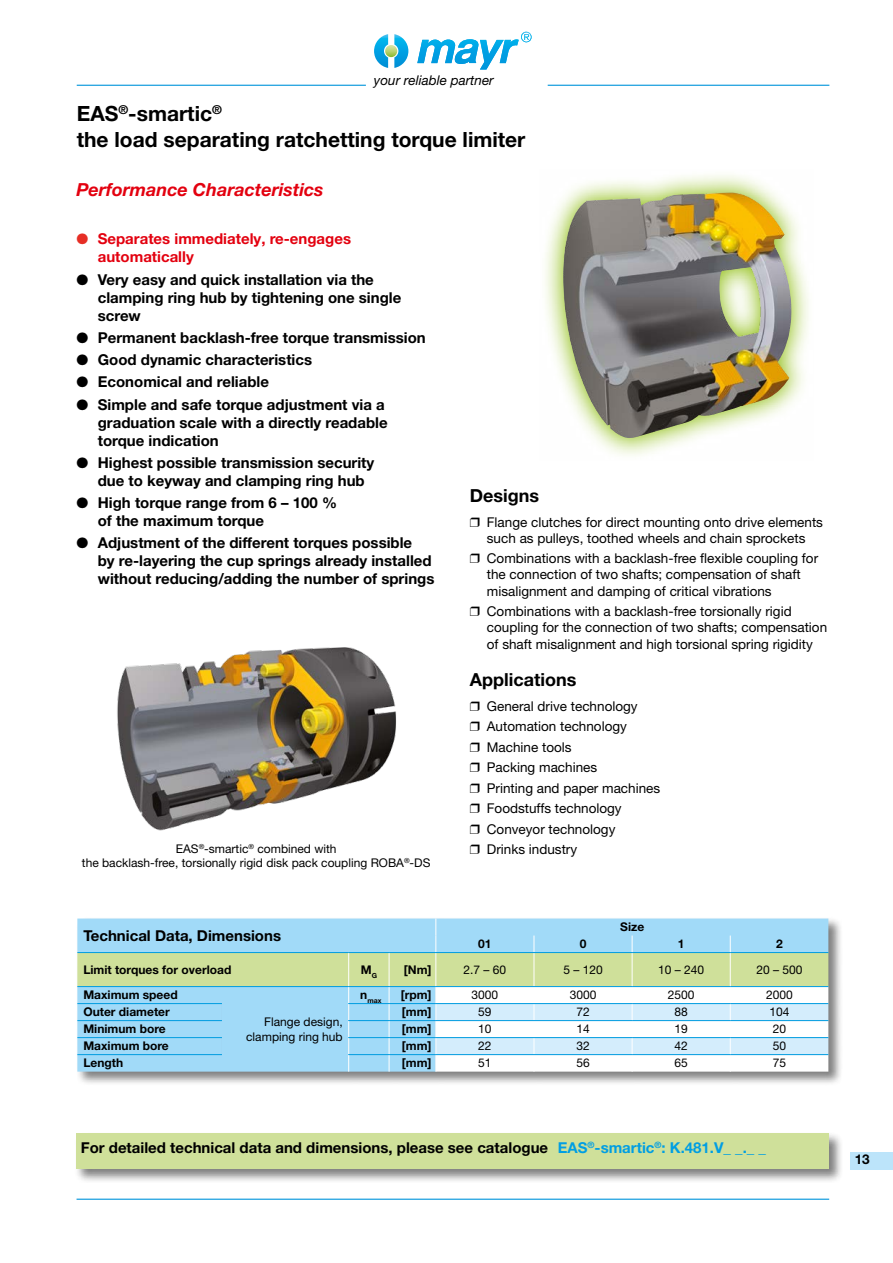
<style>
.page{position:relative;width:893px;height:1263px;background:#fff}
.page>*{position:absolute;margin:0;border:0;box-sizing:border-box;transform-origin:0 0}
.t1{font:700 21px/25.2px "Helvetica Neue LT Pro";color:#000}
.t2{font:italic 700 18px "Helvetica Neue LT Pro";color:#e3000f}
.t3{font:700 18px "Helvetica Neue LT Pro";color:#000}
.t4{font:700 15px/18px "Helvetica Neue LT Pro";color:#000}
.t5{font:700 15px/18px "Helvetica Neue LT Pro";color:#e3000f}
.t6{font:13.5px/20.4px "Helvetica Neue LT Pro";color:#000}
.t7{font:italic 13.5px "Helvetica Neue LT Pro";color:#000}
.t8{font:700 13.5px "Helvetica Neue LT Pro";color:#000}
.t9{font:12px/14.4px "Helvetica Neue LT Pro";color:#000;text-align:right}
.t10{font:700 12px "Helvetica Neue LT Pro";color:#000}
.t11{font:700 7.05px "Helvetica Neue LT Pro";color:#000}
.s1{color:#e62e25}
.s2{color:#009ee3}
</style>
<div class="page">
<svg style="left:545px;top:175px;width:264px;height:281px"></svg>
<img style="left:562px;top:192px;width:230px;height:246px">
<img style="left:117px;top:647px;width:279px;height:184px">
<div style="left:75px;top:1131px;width:769px;height:52px;background:#000;opacity:.5"></div>
<div style="left:77px;top:1133px;width:752px;height:36px;background:#cfe09a"></div>
<div style="left:76px;top:917px;width:767px;height:169px;background:#000;opacity:.5"></div>
<svg style="left:77px;top:918px;width:751px;height:153px"></svg>
<hr style="left:77px;top:952px;width:145px;height:1px;background:#009ee3">
<hr style="left:222px;top:952px;width:127px;height:1px;background:#009ee3">
<hr style="left:349px;top:952px;width:40px;height:1px;background:#009ee3">
<hr style="left:389px;top:952px;width:47px;height:1px;background:#009ee3">
<hr style="left:436px;top:952px;width:98px;height:1px;background:#009ee3">
<hr style="left:534px;top:952px;width:98px;height:1px;background:#009ee3">
<hr style="left:632px;top:952px;width:98px;height:1px;background:#009ee3">
<hr style="left:730px;top:952px;width:98px;height:1px;background:#009ee3">
<hr style="left:77px;top:986px;width:145px;height:1px;background:#009ee3">
<hr style="left:222px;top:986px;width:127px;height:1px;background:#009ee3">
<hr style="left:349px;top:986px;width:40px;height:1px;background:#009ee3">
<hr style="left:389px;top:986px;width:47px;height:1px;background:#009ee3">
<hr style="left:436px;top:986px;width:98px;height:1px;background:#009ee3">
<hr style="left:534px;top:986px;width:98px;height:1px;background:#009ee3">
<hr style="left:632px;top:986px;width:98px;height:1px;background:#009ee3">
<hr style="left:730px;top:986px;width:98px;height:1px;background:#009ee3">
<hr style="left:77px;top:1003px;width:145px;height:1px;background:#009ee3">
<hr style="left:348px;top:1003px;width:41px;height:1px;background:#009ee3">
<hr style="left:389px;top:1003px;width:47px;height:1px;background:#009ee3">
<hr style="left:436px;top:1003px;width:98px;height:1px;background:#009ee3">
<hr style="left:534px;top:1003px;width:98px;height:1px;background:#009ee3">
<hr style="left:632px;top:1003px;width:98px;height:1px;background:#009ee3">
<hr style="left:730px;top:1003px;width:98px;height:1px;background:#009ee3">
<hr style="left:77px;top:1020px;width:145px;height:1px;background:#009ee3">
<hr style="left:348px;top:1020px;width:41px;height:1px;background:#009ee3">
<hr style="left:389px;top:1020px;width:47px;height:1px;background:#009ee3">
<hr style="left:436px;top:1020px;width:98px;height:1px;background:#009ee3">
<hr style="left:534px;top:1020px;width:98px;height:1px;background:#009ee3">
<hr style="left:632px;top:1020px;width:98px;height:1px;background:#009ee3">
<hr style="left:730px;top:1020px;width:98px;height:1px;background:#009ee3">
<hr style="left:77px;top:1037px;width:145px;height:1px;background:#009ee3">
<hr style="left:348px;top:1037px;width:41px;height:1px;background:#009ee3">
<hr style="left:389px;top:1037px;width:47px;height:1px;background:#009ee3">
<hr style="left:436px;top:1037px;width:98px;height:1px;background:#009ee3">
<hr style="left:534px;top:1037px;width:98px;height:1px;background:#009ee3">
<hr style="left:632px;top:1037px;width:98px;height:1px;background:#009ee3">
<hr style="left:730px;top:1037px;width:98px;height:1px;background:#009ee3">
<hr style="left:77px;top:1054px;width:145px;height:1px;background:#009ee3">
<hr style="left:348px;top:1054px;width:41px;height:1px;background:#009ee3">
<hr style="left:389px;top:1054px;width:47px;height:1px;background:#009ee3">
<hr style="left:436px;top:1054px;width:98px;height:1px;background:#009ee3">
<hr style="left:534px;top:1054px;width:98px;height:1px;background:#009ee3">
<hr style="left:632px;top:1054px;width:98px;height:1px;background:#009ee3">
<hr style="left:730px;top:1054px;width:98px;height:1px;background:#009ee3">
<div style="left:850px;top:1152px;width:43px;height:17px;background:#bce4fa"></div>
<hr style="left:77px;top:1198px;width:752px;height:2px;background:#0095db">
<hr style="left:548px;top:85px;width:281px;height:1px;background:#0095db">
<hr style="left:77px;top:85px;width:289px;height:1px;background:#0095db">
<svg style="left:374px;top:34px;width:34px;height:34px"></svg>
<svg style="left:417px;top:32px;width:115px;height:38px"></svg>
<p class="t7" style="left:374px;top:72px;width:121px">your reliable partner</p>
<h1 class="t1" style="left:77px;top:101px;width:450px">EAS<sup>®</sup>-smartic<sup>®<br></sup>the load separating ratchetting torque limiter</h1>
<p class="t2" style="left:77px;top:178px;width:249px">Performance Characteristics</p>
<p class="t5" style="left:98px;top:230px;width:255px;text-indent:-21px"><span class="s1">●</span> Separates immediately, re-engages automatically</p>
<p class="t4" style="left:98px;top:270px;width:305px;text-indent:-21px">● Very easy and quick installation via the clamping ring hub by tightening one single screw</p>
<p class="t4" style="left:77px;top:328px;width:351px">● Permanent backlash-free torque transmission</p>
<p class="t4" style="left:77px;top:350px;width:237px">● Good dynamic characteristics</p>
<p class="t4" style="left:77px;top:373px;width:194px">● Economical and reliable</p>
<p class="t4" style="left:98px;top:395px;width:291px;text-indent:-21px">● Simple and safe torque adjustment via a graduation scale with a directly readable torque indication</p>
<p class="t4" style="left:98px;top:453px;width:278px;text-indent:-21px">● Highest possible transmission security due to keyway and clamping ring hub</p>
<p class="t4" style="left:98px;top:493px;width:241px;text-indent:-21px">● High torque range from 6 – 100 % of the maximum torque</p>
<p class="t4" style="left:98px;top:534px;width:338px;text-indent:-21px">● Adjustment of the different torques possible<br>by re-layering the cup springs already installed without reducing/adding the number of springs</p>
<p class="t9" style="left:82px;top:841px;width:350px;text-align:center">EAS<sup>®</sup>-smartic<sup>®</sup> combined with<br>the backlash-free, torsionally rigid disk pack coupling ROBA<sup>®</sup>-DS</p>
<p class="t4" style="left:83px;top:926px;width:199px">Technical Data, Dimensions</p>
<p class="t3" style="left:470px;top:484px;width:71px">Designs</p>
<p class="t6" style="left:470px;top:513px;width:355px;line-height:16.2px;text-align:center">❒ Flange clutches for direct mounting onto drive elements such as pulleys, toothed wheels and chain sprockets</p>
<p class="t6" style="left:487px;top:550px;width:333px;line-height:16.2px;text-indent:-17px">❒ Combinations with a backlash-free flexible coupling for the connection of two shafts; compensation of shaft misalignment and damping of critical vibrations</p>
<p class="t6" style="left:487px;top:603px;width:342px;line-height:16.2px;text-indent:-17px">❒ Combinations with a backlash-free torsionally rigid coupling for the connection of two shafts; compensation of shaft misalignment and high torsional spring rigidity</p>
<p class="t3" style="left:470px;top:668px;width:108px">Applications</p>
<p class="t6" style="left:470px;top:696px;width:192px">❒ General drive technology<br>❒ Automation technology<br>❒ Machine tools<br>❒ Packing machines<br>❒ Printing and paper machines ❒ Foodstuffs technology<br>❒ Conveyor technology<br>❒ Drinks industry</p>
<p class="t10" style="left:620px;top:919px;width:25px">Size</p>
<p class="t10" style="left:478px;top:936px;width:15px">01</p>
<p class="t10" style="left:580px;top:936px;width:8px">0</p>
<p class="t10" style="left:678px;top:936px;width:8px">1</p>
<p class="t10" style="left:776px;top:936px;width:8px">2</p>
<p class="t10" style="left:83px;top:962px;width:149px">Limit torques for overload</p>
<p class="t10" style="left:361px;top:962px;width:18px">M<sub>G</sub></p>
<p class="t10" style="left:404px;top:962px;width:29px">[Nm]</p>
<p class="t9" style="left:464px;top:962px;width:44px">2.7 – 60</p>
<p class="t9" style="left:563px;top:962px;width:41px">5 – 120</p>
<p class="t9" style="left:658px;top:962px;width:48px">10 – 240</p>
<p class="t9" style="left:756px;top:962px;width:48px">20 – 500</p>
<p class="t10" style="left:83px;top:987px;width:96px">Maximum speed</p>
<p class="t9" style="left:246px;top:1014px;width:98px">Flange design, clamping ring hub</p>
<p class="t11" style="left:360px;top:996px;width:23px"><sup>n</sup>max</p>
<p class="t10" style="left:401px;top:987px;width:32px">[rpm]</p>
<p class="t9" style="left:472px;top:987px;width:28px">3000</p>
<p class="t9" style="left:570px;top:987px;width:28px">3000</p>
<p class="t9" style="left:668px;top:987px;width:28px">2500</p>
<p class="t9" style="left:766px;top:987px;width:28px">2000</p>
<p class="t10" style="left:83px;top:1004px;width:88px">Outer diameter</p>
<p class="t10" style="left:402px;top:1004px;width:31px">[mm]</p>
<p class="t9" style="left:478px;top:1004px;width:15px">59</p>
<p class="t9" style="left:576px;top:1004px;width:15px">72</p>
<p class="t9" style="left:674px;top:1004px;width:15px">88</p>
<p class="t9" style="left:769px;top:1004px;width:22px">104</p>
<p class="t10" style="left:83px;top:1021px;width:84px">Minimum bore</p>
<p class="t10" style="left:402px;top:1021px;width:31px">[mm]</p>
<p class="t9" style="left:478px;top:1021px;width:15px">10</p>
<p class="t9" style="left:576px;top:1021px;width:15px">14</p>
<p class="t9" style="left:674px;top:1021px;width:15px">19</p>
<p class="t9" style="left:773px;top:1021px;width:15px">20</p>
<p class="t10" style="left:83px;top:1038px;width:87px">Maximum bore</p>
<p class="t10" style="left:402px;top:1038px;width:31px">[mm]</p>
<p class="t9" style="left:478px;top:1039px;width:15px">22</p>
<p class="t9" style="left:576px;top:1039px;width:15px">32</p>
<p class="t9" style="left:674px;top:1039px;width:15px">42</p>
<p class="t9" style="left:773px;top:1039px;width:15px">50</p>
<p class="t10" style="left:83px;top:1055px;width:41px">Length</p>
<p class="t10" style="left:402px;top:1055px;width:31px">[mm]</p>
<p class="t9" style="left:478px;top:1056px;width:15px">51</p>
<p class="t9" style="left:576px;top:1056px;width:15px">56</p>
<p class="t9" style="left:674px;top:1056px;width:15px">65</p>
<p class="t9" style="left:773px;top:1056px;width:15px">75</p>
<p class="t4" style="left:81px;top:1138px;width:687px">For detailed technical data and dimensions, please see catalogue <span class="s2">EAS</span><sup>®</sup><span class="s2">-smartic</span><sup>®</sup><span class="s2">: K.481.V_ _._ _</span></p>
<p class="t8" style="left:855px;top:1151px;width:17px">13</p>
</div>
